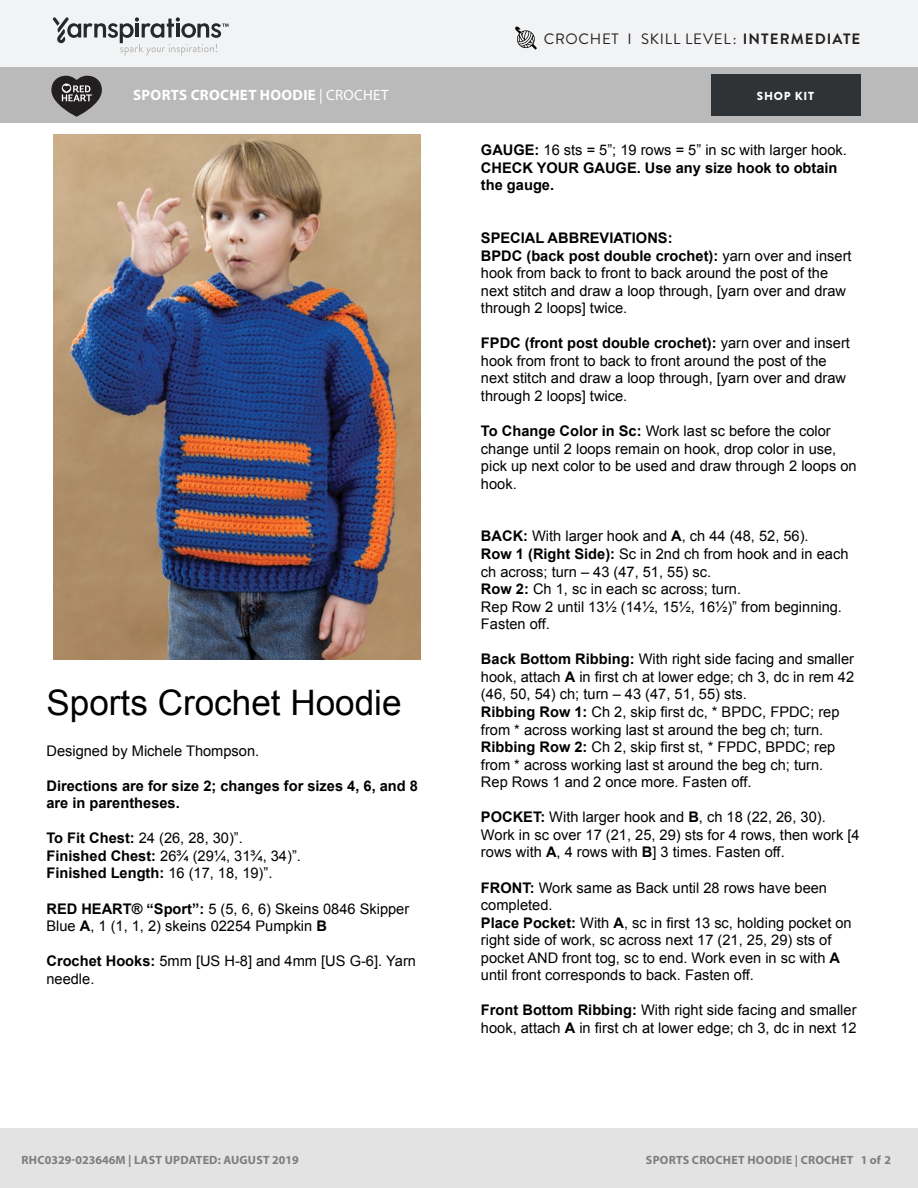
<style>
.page{position:relative;width:918px;height:1188px;background:#fff}
.page>*{position:absolute;margin:0;border:0;box-sizing:border-box;transform-origin:0 0}
.t1{font:35.1px "Arial";color:#000}
.Skill_Level{font:15px "Brandon Grotesque";letter-spacing:.05em;color:#231f20}
.Pattern_Title{font:700 15px "Myriad Pro";letter-spacing:.02em;color:#fff}
.t2{font:14.7px/17.5px "Arial";color:#000}
.t3{font:700 14.7px/17.5px "Arial";color:#000}
.t4{font:700 12px "Myriad Pro";letter-spacing:.02em;color:#7d7d7d}
.t5{font:900 11.7px "Brandon Grotesque";letter-spacing:.065em;color:#fff}
.s1{font-weight:700}
.s2{font-weight:400}
</style>
<div class="page">
<div style="left:0;top:0;width:918px;height:68px;background:#f2f3f4"></div>
<div style="left:0;top:68px;width:918px;height:55px;background:#bbbaba"></div>
<svg style="left:53px;top:17px;width:176px;height:39px"></svg>
<div style="left:711px;top:74px;width:150px;height:42px;background:#2f3336"></div>
<svg style="left:51px;top:76px;width:51px;height:41px"></svg>
<div style="left:0;top:1128px;width:918px;height:60px;background:#e4e3e3"></div>
<img style="left:54px;top:134px;width:367px;height:526px">
<svg style="left:515px;top:26px;width:22px;height:24px"></svg>
<p class="Skill_Level" style="left:544px;top:29px;width:318px">CROCHET I SKILL LEVEL: <span class="s1">INTERMEDIATE</span></p>
<p class="Pattern_Title" style="left:133px;top:85px;width:257px">SPORTS CROCHET HOODIE <span class="s2">| CROCHET</span></p>
<p class="t5" style="left:757px;top:88px;width:59px">SHOP KIT</p>
<p class="t1" style="left:46px;top:683px;width:357px">Sports Crochet Hoodie</p>
<p class="t2" style="left:46px;top:742px;width:214px">Designed by Michele Thompson.</p>
<p class="t3" style="left:46px;top:777px;width:373px">Directions are for size 2; changes for sizes 4, 6, and 8 are in parentheses.</p>
<p class="t2" style="left:46px;top:829px;width:256px"><span class="s1">To Fit Chest:</span> 24 (26, 28, 30)”.<br><span class="s1">Finished Chest:</span> 26¾ (29¼, 31¾, 34)”.<br><span class="s1">Finished Length:</span> 16 (17, 18, 19)”.</p>
<p class="t2" style="left:46px;top:900px;width:364px"><span class="s1">RED HEART® “Sport”:</span> 5 (5, 6, 6) Skeins 0846 Skipper<br>Blue <span class="s1">A</span>, 1 (1, 1, 2) skeins 02254 Pumpkin <span class="s1">B</span></p>
<p class="t2" style="left:46px;top:952px;width:371px"><span class="s1">Crochet Hooks:</span> 5mm [US H-8] and 4mm [US G-6]. Yarn needle.</p>
<p class="t3" style="left:481px;top:141px;width:367px">GAUGE: <span class="s2">16 sts = 5”; 19 rows = 5” in sc with larger hook.<br></span>CHECK YOUR GAUGE. Use any size hook to obtain the gauge.</p>
<p class="t2" style="left:481px;top:229px;width:372px"><span class="s1">SPECIAL ABBREVIATIONS:<br>BPDC (back post double crochet):</span> yarn over and insert hook from back to front to back around the post of the next stitch and draw a loop through, [yarn over and draw through 2 loops] twice.</p>
<p class="t2" style="left:481px;top:334px;width:371px"><span class="s1">FPDC (front post double crochet):</span> yarn over and insert hook from front to back to front around the post of the next stitch and draw a loop through, [yarn over and draw through 2 loops] twice.</p>
<p class="t2" style="left:481px;top:422px;width:377px"><span class="s1">To Change Color in Sc:</span> Work last sc before the color change until 2 loops remain on hook, drop color in use, pick up next color to be used and draw through 2 loops on hook.</p>
<p class="t2" style="left:481px;top:527px;width:369px"><span class="s1">BACK:</span> With larger hook and <span class="s1">A</span>, ch 44 (48, 52, 56).<br><span class="s1">Row 1 (Right Side):</span> Sc in 2nd ch from hook and in each ch across; turn – 43 (47, 51, 55) sc.<br><span class="s1">Row 2:</span> Ch 1, sc in each sc across; turn.<br>Rep Row 2 until 13½ (14½, 15½, 16½)” from beginning.<br>Fasten off.</p>
<p class="t2" style="left:481px;top:650px;width:375px"><span class="s1">Back Bottom Ribbing:</span> With right side facing and smaller hook, attach <span class="s1">A</span> in first ch at lower edge; ch 3, dc in rem 42 (46, 50, 54) ch; turn – 43 (47, 51, 55) sts.<br><span class="s1">Ribbing Row 1:</span> Ch 2, skip first dc, * BPDC, FPDC; rep from * across working last st around the beg ch; turn.<br><span class="s1">Ribbing Row 2:</span> Ch 2, skip first st, * FPDC, BPDC; rep from * across working last st around the beg ch; turn.<br>Rep Rows 1 and 2 once more. Fasten off.</p>
<p class="t2" style="left:481px;top:808px;width:380px"><span class="s1">POCKET:</span> With larger hook and <span class="s1">B</span>, ch 18 (22, 26, 30).<br>Work in sc over 17 (21, 25, 29) sts for 4 rows, then work [4 rows with <span class="s1">A</span>, 4 rows with <span class="s1">B</span>] 3 times. Fasten off.</p>
<p class="t2" style="left:481px;top:879px;width:372px"><span class="s1">FRONT:</span> Work same as Back until 28 rows have been completed.<br><span class="s1">Place Pocket:</span> With <span class="s1">A</span>, sc in first 13 sc, holding pocket on right side of work, sc across next 17 (21, 25, 29) sts of pocket AND front tog, sc to end. Work even in sc with <span class="s1">A </span>until front corresponds to back. Fasten off.</p>
<p class="t2" style="left:481px;top:1002px;width:377px"><span class="s1">Front Bottom Ribbing:</span> With right side facing and smaller hook, attach <span class="s1">A</span> in first ch at lower edge; ch 3, dc in next 12</p>
<p class="t4" style="left:22px;top:1152px;width:279px">RHC0329-023646M | LAST UPDATED: AUGUST 2019</p>
<p class="t4" style="left:646px;top:1152px;width:247px">SPORTS CROCHET HOODIE | CROCHET 1 of 2</p>
</div>
